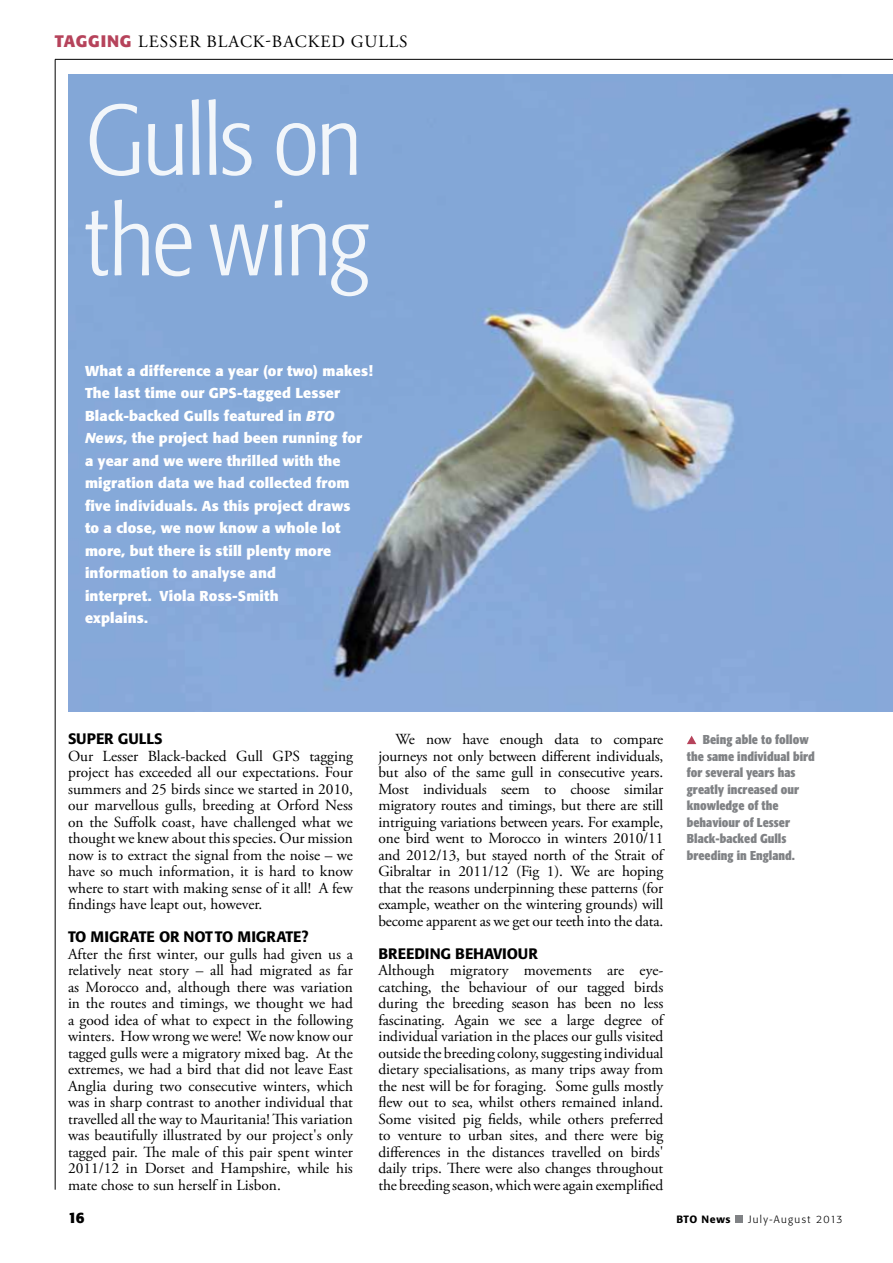
<style>
.page{position:relative;width:893px;height:1263px;background:#fff}
.page>*{position:absolute;margin:0;border:0;box-sizing:border-box;transform-origin:0 0}
.t1{font:300 condensed 99px/100.5px "Formata BQ";letter-spacing:-.02em;color:#fff}
.t2{font:17.25px "Adobe Garamond Pro";letter-spacing:.055em;color:#000}
.t3{font:700 16.5px "Formata BQ";letter-spacing:.05em;color:#b6435b}
.t4{font:15.3px/16.5px "Adobe Garamond Pro";letter-spacing:-.005em;color:#000;text-align:justify}
.t5{font:500 15px "Formata BQ";letter-spacing:-.01em;color:#000}
.t6{font:700 15px "Formata BQ";color:#000}
.t7{font:700 14.25px/22.5px "Formata BQ";letter-spacing:.01em;color:#fff}
.t8{font:700 condensed 12.75px/16.5px "Formata BQ";color:#808285}
.t9{font:300 10.5px "Formata BQ";letter-spacing:.13em;color:#000}
.t10{font:500 10.5px "Formata BQ";letter-spacing:.05em;color:#000}
.s1{font-family:"Adobe Garamond Pro";font-weight:400;font-size:17.25px;color:#000}
.s2{font-style:italic}
</style>
<div class="page">
<img style="left:68px;top:74px;width:825px;height:637px">
<hr style="left:55px;top:59px;width:838px;height:1px;background:#000">
<hr style="left:55px;top:59px;width:1px;height:1131px;background:#000">
<div style="left:736px;top:1215px;width:7px;height:8px;background:#808285"></div>
<svg style="left:687px;top:736px;width:9px;height:8px"></svg>
<p class="t3" style="left:55px;top:30px;width:105px">Tagging <span class="s1">Lesse</span></p>
<p class="t2" style="left:189px;top:31px;width:200px">r Black-backed Gulls</p>
<h1 class="t1" style="left:85px;top:91px;width:286px">Gulls on the wing</h1>
<p class="t7" style="left:85px;top:359px;width:289px">What a difference a year (or two) makes!<br>The last time our GPS-tagged Lesser<br>Black-backed Gulls featured in <span class="s2">BTO<br>News</span>, the project had been running for a year and we were thrilled with the migration data we had collected from five individuals. As this project draws<br>to a close, we now know a whole lot more, but there is still plenty more information to analyse and<br>interpret. Viola Ross-Smith<br>explains.</p>
<p class="t5" style="left:68px;top:730px;width:95px">SUPER GULLS</p>
<p class="t4" style="left:68px;top:748px;width:286px">Our Lesser Black-backed Gull GPS tagging project has exceeded all our expectations. Four summers and 25 birds since we started in 2010, our marvellous gulls, breeding at Orford Ness on the Suffolk coast, have challenged what we thought we knew about this species. Our mission now is to extract the signal from the noise – we have so much information, it is hard to know where to start with making sense of it all! A few findings have leapt out, however.</p>
<p class="t5" style="left:68px;top:928px;width:127px">TO MIGRATE OR NOT</p>
<p class="t5" style="left:215px;top:928px;width:95px">TO MIGRATE?</p>
<p class="t4" style="left:68px;top:946px;width:286px">After the first winter, our gulls had given us a relatively neat story – all had migrated as far as Morocco and, although there was variation in the routes and timings, we thought we had a good idea of what to expect in the following winters. How wrong we were! We now know our tagged gulls were a migratory mixed bag. At the extremes, we had a bird that did not leave East Anglia during two consecutive winters, which was in sharp contrast to another individual that travelled all the way to Mauritania! This variation was beautifully illustrated by our project's only tagged pair. The male of this pair spent winter 2011/12 in Dorset and Hampshire, while his mate chose to sun herself in Lisbon.</p>
<p class="t4" style="left:378px;top:731px;width:286px;text-indent:17px">We now have enough data to compare journeys not only between different individuals, but also of the same gull in consecutive years.<br>Most individuals seem to choose similar migratory routes and timings, but there are still intriguing variations between years. For example, one bird went to Morocco in winters 2010/11 and 2012/13, but stayed north of the Strait of Gibraltar in 2011/12 (Fig 1). We are hoping that the reasons underpinning these patterns (for example, weather on the wintering grounds) will become apparent as we get our teeth into the data.</p>
<p class="t5" style="left:378px;top:944px;width:161px">BREEDING BEHAVIOUR</p>
<p class="t4" style="left:378px;top:962px;width:286px">Although migratory movements are eye&shy;catching, the behaviour of our tagged birds during the breeding season has been no less fascinating. Again we see a large degree of individual variation in the places our gulls visited outside the breeding colony, suggesting individual dietary specialisations, as many trips away from the nest will be for foraging. Some gulls mostly flew out to sea, whilst others remained inland.<br>Some visited pig fields, while others preferred to venture to urban sites, and there were big differences in the distances travelled on birds' daily trips. There were also changes throughout the breeding season, which were again exemplified</p>
<p class="t8" style="left:687px;top:731px;width:130px;text-indent:16px">Being able to follow the same individual bird for several years has greatly increased our knowledge of the behaviour of Lesser<br>Black-backed Gulls breeding in England.</p>
<p class="t6" style="left:68px;top:1208px;width:18px">16</p>
<p class="t10" style="left:676px;top:1212px;width:56px">BTO NEWS</p>
<p class="t9" style="left:748px;top:1213px;width:96px">July-August 2013</p>
</div>
